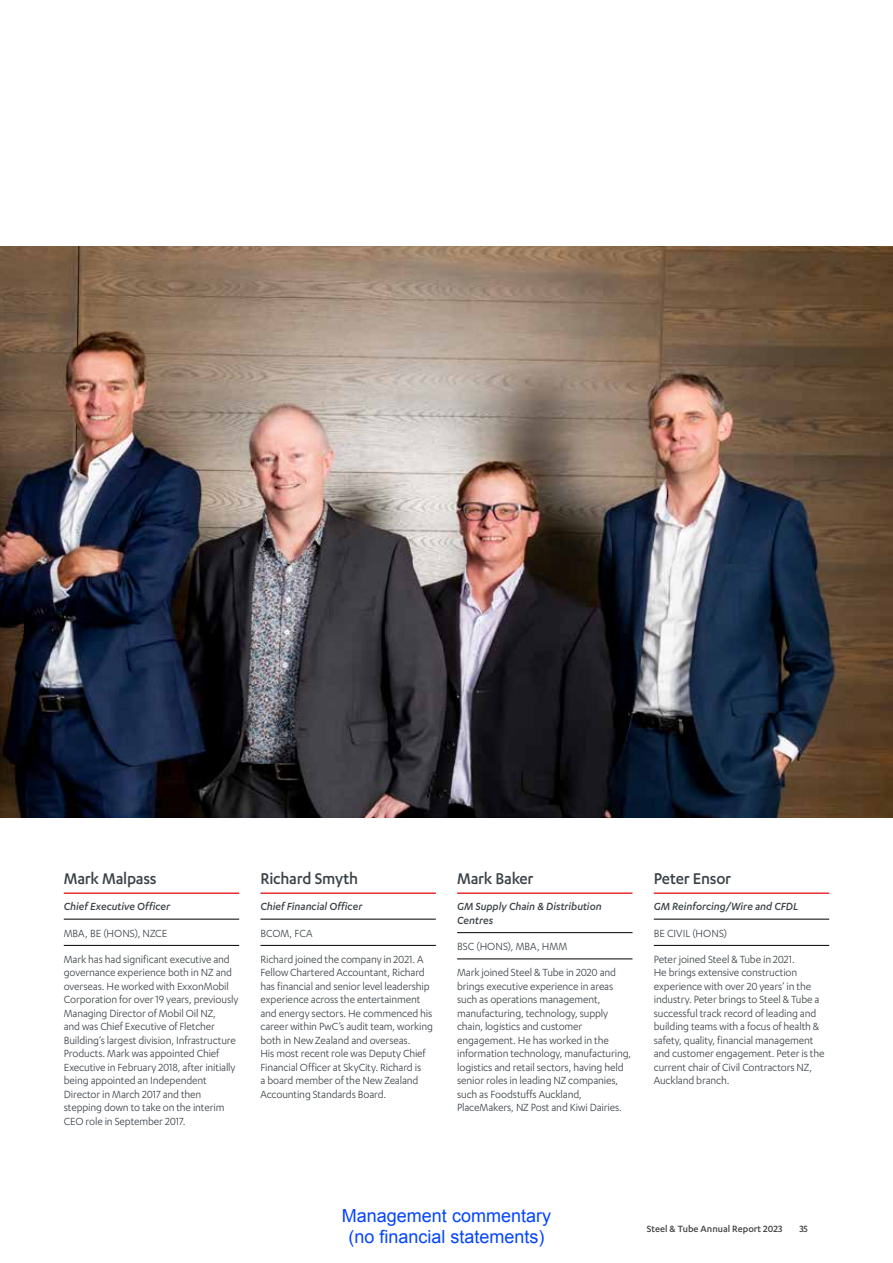
<style>
.page{position:relative;width:893px;height:1263px;background:#fff}
.page>*{position:absolute;margin:0;border:0;box-sizing:border-box;transform-origin:0 0}
.t1{font:18px/21.6px "Arial";color:#0545ff;text-align:center}
.t2{font:500 18px "Karbon";letter-spacing:-.015em;color:#3a4247;scale:.96 1}
.t3{font:12px/13.5px "Karbon";letter-spacing:-.01em;color:#3a4247;scale:.96 1}
.t4{font:italic 500 12px/13.5px "Karbon";color:#3a4247;scale:.96 1}
.t5{font:500 10.5px "Karbon";color:#414042}
</style>
<div class="page">
<img style="left:0;top:247px;width:893px;height:570px">
<hr style="left:64px;top:892px;width:175px;height:2px;background:#e41f26">
<hr style="left:64px;top:919px;width:175px;height:1px;background:#000">
<hr style="left:64px;top:945px;width:175px;height:1px;background:#000">
<hr style="left:260px;top:892px;width:176px;height:2px;background:#e41f26">
<hr style="left:260px;top:919px;width:176px;height:1px;background:#000">
<hr style="left:260px;top:945px;width:176px;height:1px;background:#000">
<hr style="left:457px;top:892px;width:175px;height:2px;background:#e41f26">
<hr style="left:457px;top:932px;width:175px;height:1px;background:#000">
<hr style="left:457px;top:958px;width:175px;height:1px;background:#000">
<hr style="left:654px;top:892px;width:175px;height:2px;background:#e41f26">
<hr style="left:654px;top:919px;width:175px;height:1px;background:#000">
<hr style="left:654px;top:945px;width:175px;height:1px;background:#000">
<h1 class="t2" style="left:64px;top:868px;width:98px">Mark Malpass</h1>
<p class="t4" style="left:64px;top:899px;width:112px">Chief Executive Officer</p>
<p class="t3" style="left:64px;top:919px;width:175px;line-height:26.2px">MBA, BE (HONS), NZCE<br>Mark has had significant executive and</p>
<p class="t3" style="left:64px;top:965px;width:183px">governance experience both in NZ and overseas. He worked with ExxonMobil Corporation for over 19 years, previously Managing Director of Mobil Oil NZ,<br>and was Chief Executive of Fletcher Building’s largest division, Infrastructure Products. Mark was appointed Chief Executive in February 2018, after initially being appointed an Independent Director in March 2017 and then stepping down to take on the interim CEO role in September 2017.</p>
<h1 class="t2" style="left:260px;top:868px;width:103px">Richard Smyth</h1>
<p class="t4" style="left:260px;top:899px;width:108px">Chief Financial Officer</p>
<p class="t3" style="left:260px;top:919px;width:172px;line-height:26.2px">BCOM, FCA<br>Richard joined the company in 2021. A</p>
<p class="t3" style="left:260px;top:965px;width:181px">Fellow Chartered Accountant, Richard has financial and senior level leadership experience across the entertainment and energy sectors. He commenced his career within PwC’s audit team, working both in New Zealand and overseas.<br>His most recent role was Deputy Chief Financial Officer at SkyCity. Richard is<br>a board member of the New Zealand Accounting Standards Board.</p>
<h1 class="t2" style="left:457px;top:868px;width:81px">Mark Baker</h1>
<p class="t4" style="left:457px;top:899px;width:152px">GM Supply Chain &amp; Distribution<br>Centres</p>
<p class="t3" style="left:457px;top:933px;width:167px;line-height:26.2px">BSC (HONS), MBA, HMM<br>Mark joined Steel &amp; Tube in 2020 and</p>
<p class="t3" style="left:457px;top:979px;width:183px">brings executive experience in areas such as operations management, manufacturing, technology, supply chain, logistics and customer engagement. He has worked in the information technology, manufacturing, logistics and retail sectors, having held senior roles in leading NZ companies, such as Foodstuffs Auckland, PlaceMakers, NZ Post and Kiwi Dairies.</p>
<h1 class="t2" style="left:654px;top:868px;width:82px">Peter Ensor</h1>
<p class="t4" style="left:654px;top:899px;width:152px">GM Reinforcing/Wire and CFDL</p>
<p class="t3" style="left:654px;top:919px;width:148px;line-height:26.2px">BE CIVIL (HONS)<br>Peter joined Steel &amp; Tube in 2021.</p>
<p class="t3" style="left:654px;top:965px;width:179px">He brings extensive construction experience with over 20 years’ in the industry. Peter brings to Steel &amp; Tube a successful track record of leading and building teams with a focus of health &amp; safety, quality, financial management and customer engagement. Peter is the current chair of Civil Contractors NZ, Auckland branch.</p>
<h1 class="t1" style="left:342px;top:1205px;width:211px">Management commentary (no financial statements)</h1>
<p class="t5" style="left:647px;top:1223px;width:137px">Steel &amp; Tube Annual Report 2023</p>
<p class="t5" style="left:799px;top:1223px;width:10px">35</p>
</div>
